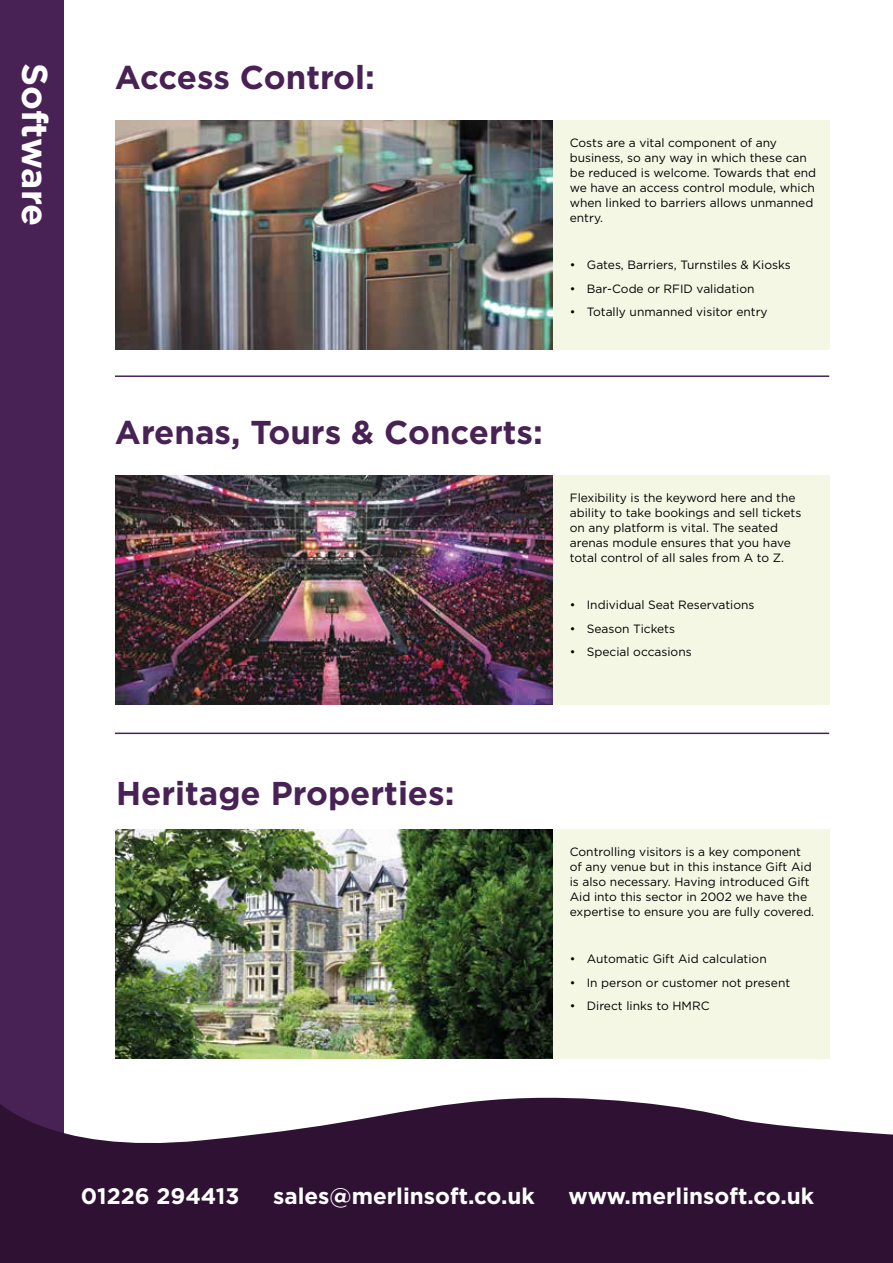
<style>
.page{position:relative;width:893px;height:1263px;background:#fff}
.page>*{position:absolute;margin:0;border:0;box-sizing:border-box;transform-origin:0 0}
.t1{font:700 36px "Gotham";color:#fff}
.t2{font:700 33px "Gotham";color:#492255}
.t3{font:700 22.5px "Gotham";color:#fff}
.t4{font:12px/15px "Gotham";color:#000}
</style>
<div class="page">
<div style="left:0;top:0;width:64px;height:1166px;background:#492255"></div>
<svg style="left:0;top:1097px;width:893px;height:166px;background:#49304d"></svg>
<div style="left:430px;top:476px;width:399px;height:229px;background:#f3f7e4"></div>
<hr style="left:115px;top:732px;width:714px;height:2px;background:#492255">
<img style="left:115px;top:476px;width:438px;height:229px">
<div style="left:430px;top:829px;width:399px;height:230px;background:#f3f7e4"></div>
<img style="left:115px;top:829px;width:438px;height:230px">
<div style="left:430px;top:120px;width:399px;height:229px;background:#f3f7e4"></div>
<hr style="left:115px;top:375px;width:714px;height:2px;background:#492255">
<img style="left:115px;top:120px;width:438px;height:229px">
<h1 class="t1" style="left:59px;top:63px;width:165px;rotate:90deg">Software</h1>
<h2 class="t2" style="left:115px;top:55px;width:262px">Access Control:</h2>
<p class="t4" style="left:570px;top:135px;width:248px">Costs are a vital component of any business, so any way in which these can be reduced is welcome. Towards that end we have an access control module, which when linked to barriers allows unmanned entry.</p>
<p class="t4" style="left:570px;top:257px;width:223px">• Gates, Barriers, Turnstiles &amp; Kiosks</p>
<p class="t4" style="left:570px;top:280px;width:186px">• Bar-Code or RFID validation</p>
<p class="t4" style="left:570px;top:304px;width:199px">• Totally unmanned visitor entry</p>
<h2 class="t2" style="left:115px;top:411px;width:430px">Arenas, Tours &amp; Concerts:</h2>
<p class="t4" style="left:570px;top:490px;width:233px">Flexibility is the keyword here and the ability to take bookings and sell tickets on any platform is vital. The seated arenas module ensures that you have total control of all sales from A to Z.</p>
<p class="t4" style="left:570px;top:597px;width:186px">• Individual Seat Reservations</p>
<p class="t4" style="left:570px;top:621px;width:107px">• Season Tickets</p>
<p class="t4" style="left:570px;top:644px;width:123px">• Special occasions</p>
<h2 class="t2" style="left:116px;top:771px;width:340px">Heritage Properties:</h2>
<p class="t4" style="left:570px;top:844px;width:246px">Controlling visitors is a key component of any venue but in this instance Gift Aid is also necessary. Having introduced Gift Aid into this sector in 2002 we have the expertise to ensure you are fully covered.</p>
<p class="t4" style="left:570px;top:951px;width:198px">• Automatic Gift Aid calculation</p>
<p class="t4" style="left:570px;top:975px;width:222px">• In person or customer not present</p>
<p class="t4" style="left:570px;top:998px;width:141px">• Direct links to HMRC</p>
<h3 class="t3" style="left:81px;top:1181px;width:160px">01226 294413</h3>
<h3 class="t3" style="left:273px;top:1181px;width:263px">sales@merlinsoft.co.uk</h3>
<h3 class="t3" style="left:568px;top:1181px;width:247px">www.merlinsoft.co.uk</h3>
</div>
